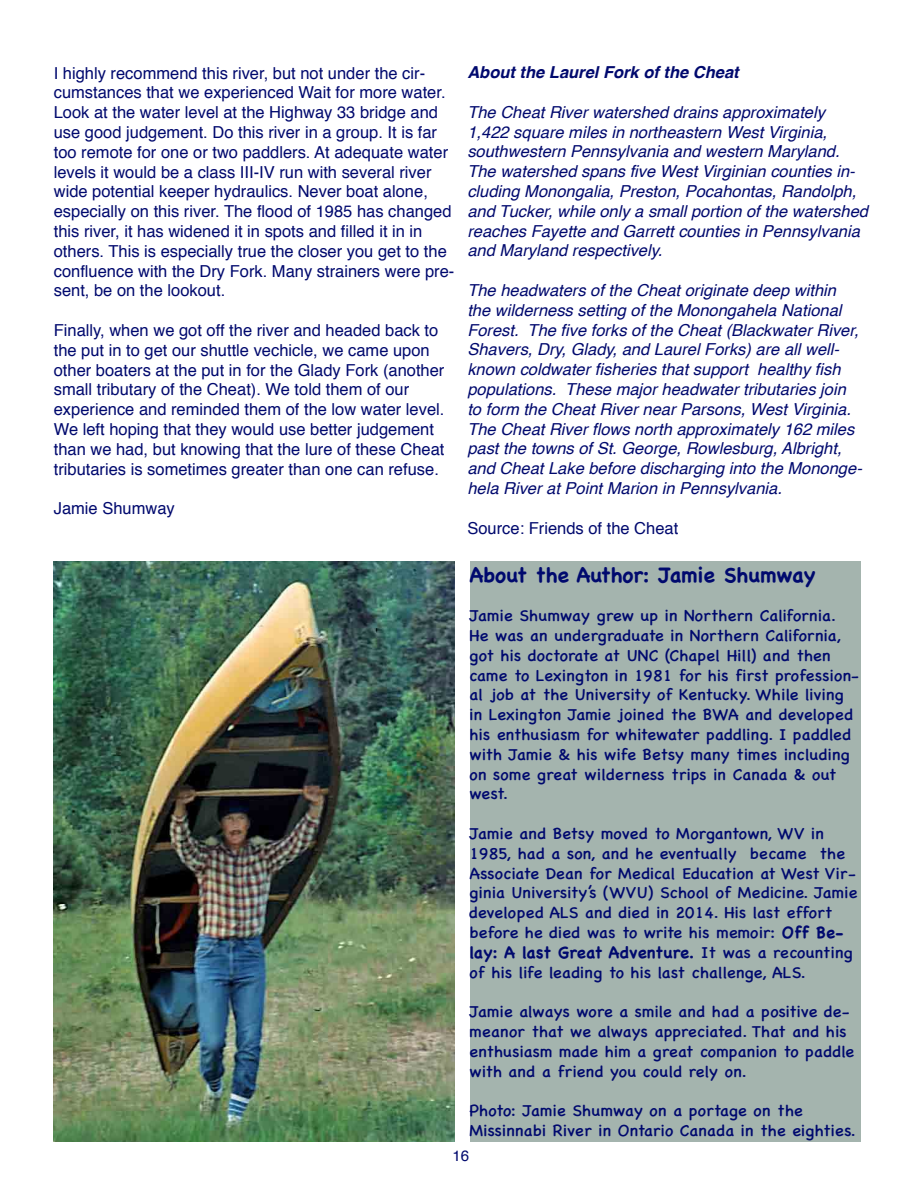
<style>
.page{position:relative;width:918px;height:1188px;background:#fff}
.page>*{position:absolute;margin:0;border:0;box-sizing:border-box;transform-origin:0 0}
.t1{font:700 21px "Chalkboard SE";color:#00096e}
.t2{font:16.5px/19.8px "Chalkboard SE";letter-spacing:.01em;color:#00096e}
.t3{font:16.5px/19.8px "Helvetica";color:#00096e}
.t4{font:italic 16.5px/19.8px "Helvetica";color:#00096e}
.t5{font:italic 700 16.5px "Helvetica";color:#00096e}
.t6{font:15px "Helvetica";color:#00096e}
.s1{font-weight:700}
</style>
<div class="page">
<div style="left:470px;top:561px;width:391px;height:581px;background:#a4b4ae"></div>
<img style="left:54px;top:561px;width:400px;height:581px">
<p class="t3" style="left:54px;top:63px;width:402px">I highly recommend this river, but not under the cir&shy;cumstances that we experienced Wait for more water.<br>Look at the water level at the Highway 33 bridge and use good judgement. Do this river in a group. It is far too remote for one or two paddlers. At adequate water levels it would be a class III-IV run with several river wide potential keeper hydraulics. Never boat alone, especially on this river. The flood of 1985 has changed this river, it has widened it in spots and filled it in in others. This is especially true the closer you get to the confluence with the Dry Fork. Many strainers were pre&shy;sent, be on the lookout.</p>
<p class="t3" style="left:54px;top:321px;width:392px">Finally, when we got off the river and headed back to the put in to get our shuttle vechicle, we came upon other boaters at the put in for the Glady Fork (another small tributary of the Cheat). We told them of our experience and reminded them of the low water level.<br>We left hoping that they would use better judgement than we had, but knowing that the lure of these Cheat tributaries is sometimes greater than one can refuse.</p>
<p class="t3" style="left:54px;top:499px;width:123px">Jamie Shumway</p>
<p class="t5" style="left:467px;top:59px;width:273px">About the Laurel Fork of the Cheat</p>
<p class="t4" style="left:467px;top:103px;width:402px">The Cheat River watershed drains approximately 1,422 square miles in northeastern West Virginia, southwestern Pennsylvania and western Maryland.<br>The watershed spans five West Virginian counties in&shy;cluding Monongalia, Preston, Pocahontas, Randolph, and Tucker, while only a small portion of the watershed reaches Fayette and Garrett counties in Pennsylvania and Maryland respectively.</p>
<p class="t4" style="left:467px;top:281px;width:396px">The headwaters of the Cheat originate deep within the wilderness setting of the Monongahela National Forest. The five forks of the Cheat (Blackwater River, Shavers, Dry, Glady, and Laurel Forks) are all well&shy;known coldwater fisheries that support healthy fish populations. These major headwater tributaries join to form the Cheat River near Parsons, West Virginia.<br>The Cheat River flows north approximately 162 miles past the towns of St. George, Rowlesburg, Albright, and Cheat Lake before discharging into the Mononge&shy;hela River at Point Marion in Pennsylvania.</p>
<p class="t3" style="left:467px;top:518px;width:212px">Source: Friends of the Cheat</p>
<p class="t1" style="left:470px;top:562px;width:348px">About the Author: Jamie Shumway</p>
<p class="t2" style="left:470px;top:605px;width:391px">Jamie Shumway grew up in Northern California.<br>He was an undergraduate in Northern California, got his doctorate at UNC (Chapel Hill) and then came to Lexington in 1981 for his first profession&shy;al job at the University of Kentucky. While living in Lexington Jamie joined the BWA and developed his enthusiasm for whitewater paddling. I paddled with Jamie &amp; his wife Betsy many times including on some great wilderness trips in Canada &amp; out west.</p>
<p class="t2" style="left:470px;top:823px;width:389px">Jamie and Betsy moved to Morgantown, WV in 1985, had a son, and he eventually became the Associate Dean for Medical Education at West Vir&shy;ginia University’s (WVU) School of Medicine. Jamie developed ALS and died in 2014. His last effort before he died was to write his memoir: <span class="s1">Off Be&shy;lay: A last Great Adventure.</span> It was a recounting of his life leading to his last challenge, ALS.</p>
<p class="t2" style="left:470px;top:1001px;width:386px">Jamie always wore a smile and had a positive de&shy;meanor that we always appreciated. That and his enthusiasm made him a great companion to paddle with and a friend you could rely on.</p>
<p class="t2" style="left:470px;top:1100px;width:388px">Photo: Jamie Shumway on a portage on the<br>Missinnabi River in Ontario Canada in the eighties.</p>
<p class="t6" style="left:453px;top:1144px;width:18px">16</p>
</div>
